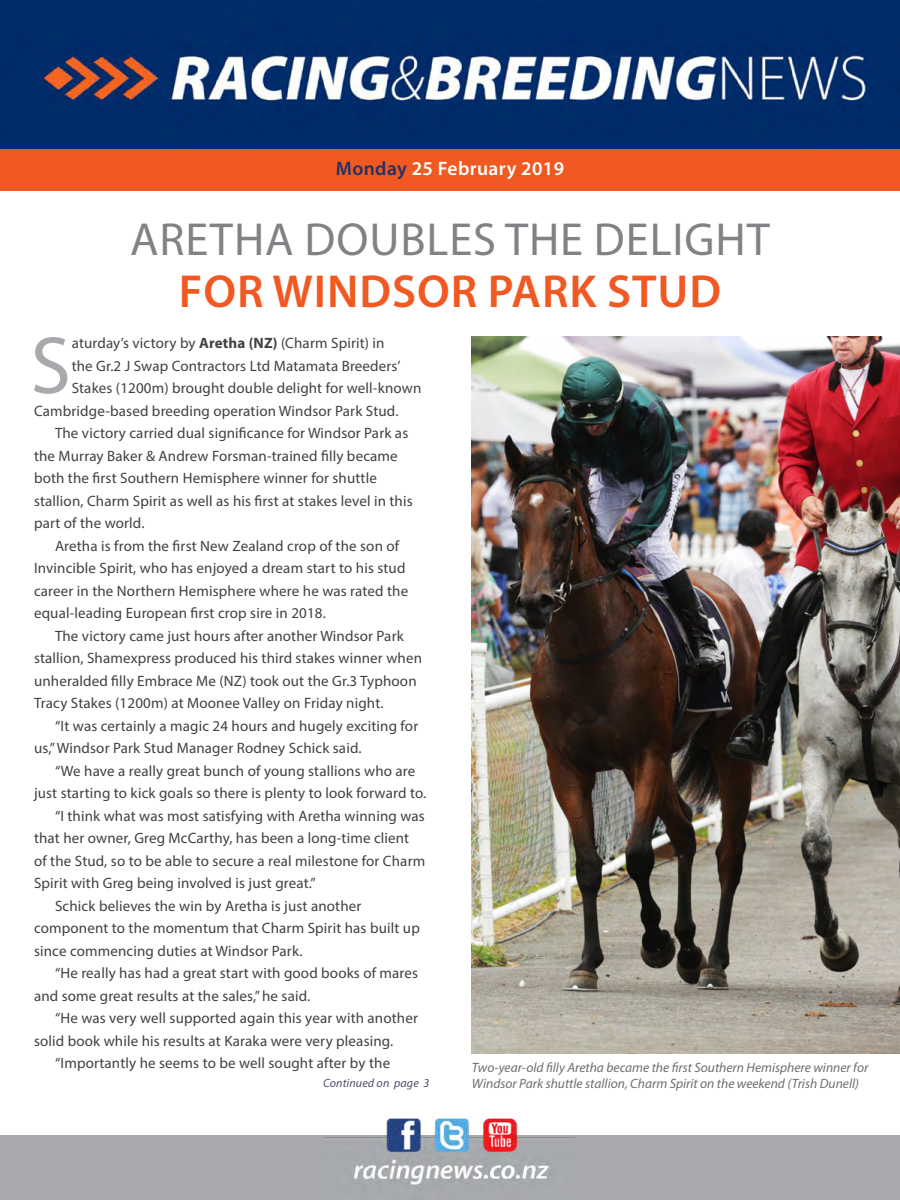
<style>
.page{position:relative;width:900px;height:1200px;background:#fff}
.page>*{position:absolute;margin:0;border:0;box-sizing:border-box;transform-origin:0 0}
.t1{font:81.75px "Myriad Pro";color:#a7a9ac}
.t2{font:46.5px "Myriad Pro";letter-spacing:.02em;color:#808285}
.t3{font:600 46.5px "Myriad Pro";letter-spacing:.02em;color:#f15922}
.t4{font:600 19.5px "Myriad Pro";letter-spacing:.02em;color:#fff}
.t5{font:15px "Myriad Pro";letter-spacing:.01em;color:#414042}
.t6{font:italic 13.5px/16.2px "Myriad Pro";color:#6d6e71}
.t7{font:italic 12px "Myriad Pro";letter-spacing:.01em;color:#4d4d6b}
.s1{color:#203267}
.s2{font-weight:700}
</style>
<div class="page">
<div style="left:0;top:148px;width:900px;height:43px;background:#f15922"></div>
<div style="left:0;top:1136px;width:900px;height:64px;background:#a7a9ac"></div>
<img style="left:0;top:0;width:900px;height:148px">
<img style="left:325px;top:1118px;width:250px;height:67px">
<img style="left:472px;top:337px;width:428px;height:717px">
<h3 class="t4" style="left:336px;top:156px;width:230px"><span class="s1">MONDAY</span> 25 FEBRUARY 2019</h3>
<h2 class="t2" style="left:130px;top:211px;width:641px">Aretha doubles the delight</h2>
<h2 class="t3" style="left:179px;top:262px;width:544px">FOR WINDSOR PARK STUD</h2>
<h1 class="t1" style="left:31px;top:315px;width:35px">S</h1>
<p class="t5" style="left:72px;top:334px;width:314px">aturday’s victory by <span class="s2">Aretha (NZ)</span> (Charm Spirit) in</p>
<p class="t5" style="left:72px;top:356px;width:330px">the Gr.2 J Swap Contractors Ltd Matamata Breeders’</p>
<p class="t5" style="left:72px;top:379px;width:351px">Stakes (1200m) brought double delight for well-known</p>
<p class="t5" style="left:34px;top:401px;width:366px">Cambridge-based breeding operation Windsor Park Stud.</p>
<p class="t5" style="left:55px;top:424px;width:355px">The victory carried dual significance for Windsor Park as</p>
<p class="t5" style="left:34px;top:446px;width:365px">the Murray Baker &amp; Andrew Forsman-trained filly became</p>
<p class="t5" style="left:34px;top:469px;width:344px">both the first Southern Hemisphere winner for shuttle</p>
<p class="t5" style="left:34px;top:491px;width:380px">stallion, Charm Spirit as well as his first at stakes level in this</p>
<p class="t5" style="left:34px;top:514px;width:112px">part of the world.</p>
<p class="t5" style="left:55px;top:536px;width:346px">Aretha is from the first New Zealand crop of the son of</p>
<p class="t5" style="left:34px;top:559px;width:373px">I nvincible Spirit, who has enjoyed a dream start to his stud</p>
<p class="t5" style="left:34px;top:581px;width:376px">career in the Northern Hemisphere where he was rated the</p>
<p class="t5" style="left:34px;top:604px;width:293px">equal-leading European first crop sire in 2018.</p>
<p class="t5" style="left:55px;top:626px;width:350px">The victory came just hours after another Windsor Park</p>
<p class="t5" style="left:34px;top:649px;width:390px">stallion, Shamexpress produced his third stakes winner when</p>
<p class="t5" style="left:34px;top:671px;width:384px">unheralded filly Embrace Me (NZ) took out the Gr.3 Typhoon</p>
<p class="t5" style="left:34px;top:694px;width:351px">Tracy Stakes (1200m) at Moonee Valley on Friday night.</p>
<p class="t5" style="left:55px;top:716px;width:365px">“It was certainly a magic 24 hours and hugely exciting for</p>
<p class="t5" style="left:34px;top:739px;width:329px">us,” Windsor Park Stud Manager Rodney Schick said.</p>
<p class="t5" style="left:55px;top:761px;width:362px">“We have a really great bunch of young stallions who are</p>
<p class="t5" style="left:34px;top:784px;width:394px">just starting to kick goals so there is plenty to look forward to.</p>
<p class="t5" style="left:55px;top:806px;width:371px">“I think what was most satisfying with Aretha winning was</p>
<p class="t5" style="left:34px;top:829px;width:377px">that her owner, Greg McCarthy, has been a long-time client</p>
<p class="t5" style="left:34px;top:851px;width:393px">of the Stud, so to be able to secure a real milestone for Charm</p>
<p class="t5" style="left:34px;top:874px;width:283px">Spirit with Greg being involved is just great.”</p>
<p class="t5" style="left:55px;top:896px;width:308px">Schick believes the win by Aretha is just another</p>
<p class="t5" style="left:34px;top:919px;width:387px">component to the momentum that Charm Spirit has built up</p>
<p class="t5" style="left:34px;top:941px;width:270px">since commencing duties at Windsor Park.</p>
<p class="t5" style="left:55px;top:964px;width:365px">“He really has had a great start with good books of mares</p>
<p class="t5" style="left:34px;top:986px;width:278px">and some great results at the sales,” he said.</p>
<p class="t5" style="left:55px;top:1009px;width:364px">“He was very well supported again this year with another</p>
<p class="t5" style="left:34px;top:1031px;width:361px">solid book while his results at Karaka were very pleasing.</p>
<p class="t5" style="left:55px;top:1054px;width:337px">“I mportantly he seems to be well sought after by the</p>
<p class="t7" style="left:323px;top:1076px;width:108px">Continued on page 3</p>
<p class="t6" style="left:472px;top:1059px;width:398px">Two-year-old filly Aretha became the first Southern Hemisphere winner for<br>Windsor Park shuttle stallion, Charm Spirit on the weekend (Trish Dunell)</p>
</div>
